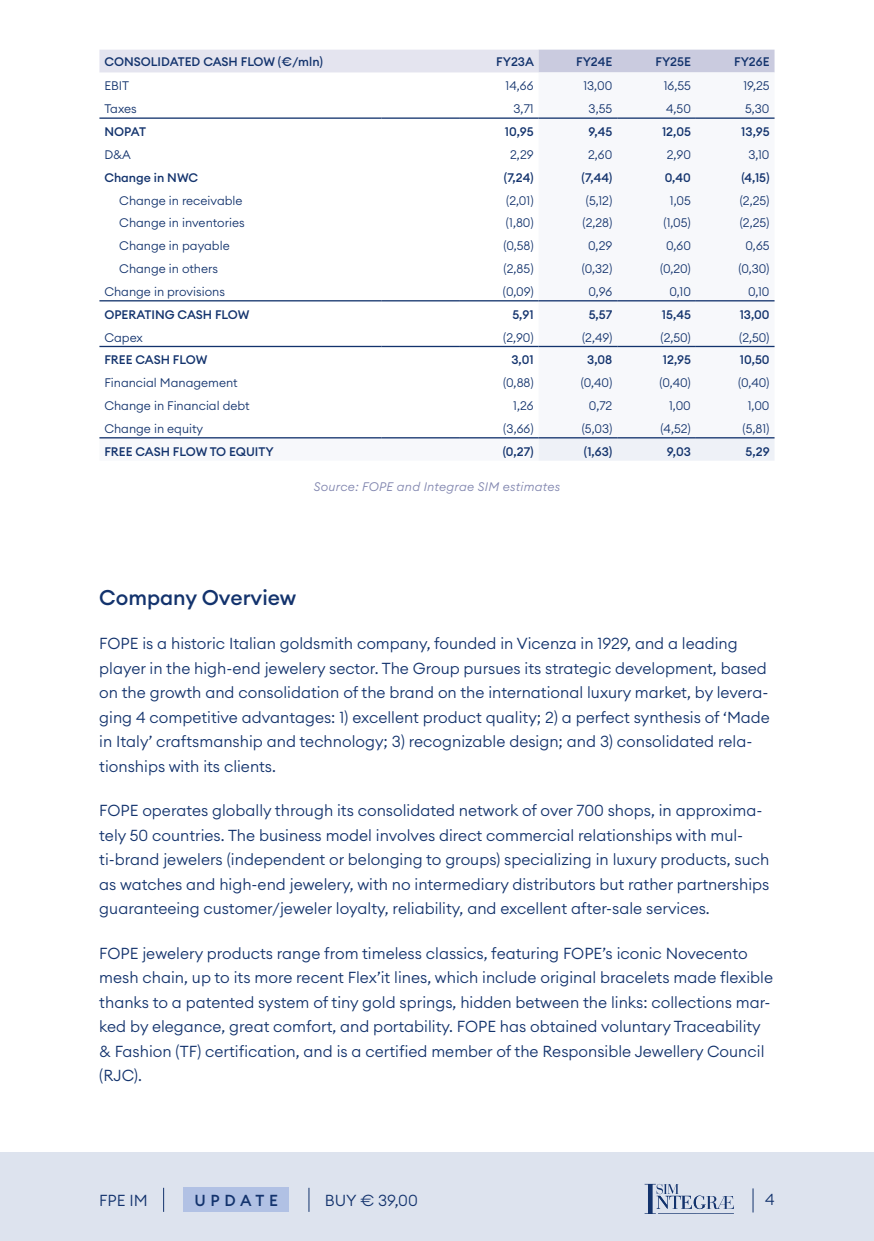
<style>
.page{position:relative;width:874px;height:1241px;background:#fff}
.page>*{position:absolute;margin:0;border:0;box-sizing:border-box;transform-origin:0 0}
.t1{font:500 21px "Euclid Circular A";color:#13336d}
.t2{font:300 15.75px/24.5px "Euclid Circular A";color:#13336d}
.t3{font:500 15.75px "Euclid Circular A";letter-spacing:.3em;color:#13336d}
.t4{font:300 12.25px "Euclid Circular A";color:#13336d}
.t5{font:500 12.25px "Euclid Circular A";color:#13336d}
.t6{font:italic 300 12.25px "Euclid Circular A";letter-spacing:.02em;color:#8186af}
</style>
<div class="page">
<div style="left:0;top:1152px;width:873px;height:88px;background:#dde3ee"></div>
<svg style="left:163px;top:1187px;width:1px;height:24px"></svg>
<div style="left:183px;top:1187px;width:106px;height:24px;background:#b1c1e4"></div>
<svg style="left:308px;top:1187px;width:1px;height:24px"></svg>
<svg style="left:752px;top:1188px;width:1px;height:24px"></svg>
<svg style="left:644px;top:1183px;width:89px;height:30px"></svg>
<svg style="left:99px;top:50px;width:675px;height:22px;background:#dbdbe9"></svg>
<svg style="left:99px;top:72px;width:675px;height:367px"></svg>
<div style="left:538px;top:438px;width:236px;height:22px;background:#eef1f7"></div>
<hr style="left:99px;top:117px;width:282px;height:2px;background:#13336d">
<hr style="left:381px;top:117px;width:78px;height:2px;background:#13336d">
<hr style="left:459px;top:117px;width:79px;height:2px;background:#13336d">
<hr style="left:538px;top:117px;width:79px;height:2px;background:#13336d">
<hr style="left:617px;top:117px;width:78px;height:2px;background:#13336d">
<hr style="left:695px;top:117px;width:79px;height:2px;background:#13336d">
<hr style="left:99px;top:300px;width:282px;height:1px;background:#13336d">
<hr style="left:381px;top:300px;width:78px;height:1px;background:#13336d">
<hr style="left:459px;top:300px;width:79px;height:1px;background:#13336d">
<hr style="left:538px;top:300px;width:79px;height:1px;background:#13336d">
<hr style="left:617px;top:300px;width:78px;height:1px;background:#13336d">
<hr style="left:695px;top:300px;width:79px;height:1px;background:#13336d">
<hr style="left:99px;top:346px;width:282px;height:1px;background:#13336d">
<hr style="left:381px;top:346px;width:78px;height:1px;background:#13336d">
<hr style="left:459px;top:346px;width:79px;height:1px;background:#13336d">
<hr style="left:538px;top:346px;width:79px;height:1px;background:#13336d">
<hr style="left:617px;top:346px;width:78px;height:1px;background:#13336d">
<hr style="left:695px;top:346px;width:79px;height:1px;background:#13336d">
<hr style="left:99px;top:437px;width:282px;height:1px;background:#13336d">
<hr style="left:381px;top:437px;width:78px;height:1px;background:#13336d">
<hr style="left:459px;top:437px;width:79px;height:1px;background:#13336d">
<hr style="left:538px;top:437px;width:79px;height:1px;background:#13336d">
<hr style="left:617px;top:437px;width:78px;height:1px;background:#13336d">
<hr style="left:695px;top:437px;width:79px;height:1px;background:#13336d">
<p class="t5" style="left:104px;top:54px;width:220px">CONSOLIDATED CASH FLOW (€/mln)</p>
<p class="t5" style="left:496px;top:54px;width:39px">FY23A</p>
<p class="t5" style="left:576px;top:54px;width:38px">FY24E</p>
<p class="t5" style="left:655px;top:54px;width:37px">FY25E</p>
<p class="t5" style="left:733px;top:54px;width:37px">FY26E</p>
<p class="t4" style="left:104px;top:78px;width:26px">EBIT</p>
<p class="t4" style="left:505px;top:78px;width:29px">14,66</p>
<p class="t4" style="left:583px;top:78px;width:30px">13,00</p>
<p class="t4" style="left:663px;top:78px;width:29px">16,55</p>
<p class="t4" style="left:743px;top:78px;width:28px">19,25</p>
<p class="t4" style="left:104px;top:101px;width:34px">Taxes</p>
<p class="t4" style="left:513px;top:101px;width:22px">3,71</p>
<p class="t4" style="left:588px;top:101px;width:25px">3,55</p>
<p class="t4" style="left:665px;top:101px;width:26px">4,50</p>
<p class="t4" style="left:744px;top:101px;width:26px">5,30</p>
<p class="t5" style="left:104px;top:124px;width:43px">NOPAT</p>
<p class="t5" style="left:504px;top:124px;width:30px">10,95</p>
<p class="t5" style="left:588px;top:124px;width:25px">9,45</p>
<p class="t5" style="left:661px;top:124px;width:30px">12,05</p>
<p class="t5" style="left:740px;top:124px;width:30px">13,95</p>
<p class="t4" style="left:104px;top:146px;width:28px">D&amp;A</p>
<p class="t4" style="left:510px;top:146px;width:25px">2,29</p>
<p class="t4" style="left:587px;top:146px;width:26px">2,60</p>
<p class="t4" style="left:666px;top:146px;width:26px">2,90</p>
<p class="t4" style="left:748px;top:146px;width:23px">3,10</p>
<p class="t5" style="left:104px;top:169px;width:95px">Change in NWC</p>
<p class="t5" style="left:503px;top:169px;width:31px">(7,24)</p>
<p class="t5" style="left:581px;top:169px;width:32px">(7,44)</p>
<p class="t5" style="left:664px;top:169px;width:28px">0,40</p>
<p class="t5" style="left:741px;top:169px;width:30px">(4,15)</p>
<p class="t4" style="left:119px;top:192px;width:125px">Change in receivable</p>
<p class="t4" style="left:506px;top:192px;width:29px">(2,01)</p>
<p class="t4" style="left:585px;top:192px;width:28px">(5,12)</p>
<p class="t4" style="left:669px;top:192px;width:22px">1,05</p>
<p class="t4" style="left:739px;top:192px;width:31px">(2,25)</p>
<p class="t4" style="left:119px;top:215px;width:127px">Change in inventories</p>
<p class="t4" style="left:505px;top:215px;width:29px">(1,80)</p>
<p class="t4" style="left:582px;top:215px;width:31px">(2,28)</p>
<p class="t4" style="left:663px;top:215px;width:29px">(1,05)</p>
<p class="t4" style="left:739px;top:215px;width:31px">(2,25)</p>
<p class="t4" style="left:119px;top:238px;width:112px">Change in payable</p>
<p class="t4" style="left:503px;top:238px;width:32px">(0,58)</p>
<p class="t4" style="left:588px;top:238px;width:25px">0,29</p>
<p class="t4" style="left:665px;top:238px;width:26px">0,60</p>
<p class="t4" style="left:745px;top:238px;width:25px">0,65</p>
<p class="t4" style="left:119px;top:261px;width:100px">Change in others</p>
<p class="t4" style="left:503px;top:261px;width:32px">(2,85)</p>
<p class="t4" style="left:581px;top:261px;width:32px">(0,32)</p>
<p class="t4" style="left:659px;top:261px;width:32px">(0,20)</p>
<p class="t4" style="left:738px;top:261px;width:33px">(0,30)</p>
<p class="t4" style="left:104px;top:283px;width:122px">Change in provisions</p>
<p class="t4" style="left:502px;top:283px;width:32px">(0,09)</p>
<p class="t4" style="left:588px;top:283px;width:25px">0,96</p>
<p class="t4" style="left:669px;top:283px;width:23px">0,10</p>
<p class="t4" style="left:747px;top:283px;width:23px">0,10</p>
<p class="t5" style="left:104px;top:306px;width:147px">OPERATING CASH FLOW</p>
<p class="t5" style="left:512px;top:306px;width:23px">5,91</p>
<p class="t5" style="left:588px;top:306px;width:25px">5,57</p>
<p class="t5" style="left:661px;top:306px;width:30px">15,45</p>
<p class="t5" style="left:739px;top:306px;width:31px">13,00</p>
<p class="t4" style="left:104px;top:329px;width:40px">Capex</p>
<p class="t4" style="left:503px;top:329px;width:32px">(2,90)</p>
<p class="t4" style="left:581px;top:329px;width:32px">(2,49)</p>
<p class="t4" style="left:660px;top:329px;width:32px">(2,50)</p>
<p class="t4" style="left:738px;top:329px;width:32px">(2,50)</p>
<p class="t5" style="left:104px;top:352px;width:104px">FREE CASH FLOW</p>
<p class="t5" style="left:511px;top:352px;width:24px">3,01</p>
<p class="t5" style="left:587px;top:352px;width:27px">3,08</p>
<p class="t5" style="left:662px;top:352px;width:30px">12,95</p>
<p class="t5" style="left:739px;top:352px;width:31px">10,50</p>
<p class="t4" style="left:104px;top:375px;width:135px">Financial Management</p>
<p class="t4" style="left:503px;top:375px;width:32px">(0,88)</p>
<p class="t4" style="left:580px;top:375px;width:33px">(0,40)</p>
<p class="t4" style="left:659px;top:375px;width:33px">(0,40)</p>
<p class="t4" style="left:737px;top:375px;width:33px">(0,40)</p>
<p class="t4" style="left:104px;top:398px;width:147px">Change in Financial debt</p>
<p class="t4" style="left:513px;top:398px;width:22px">1,26</p>
<p class="t4" style="left:588px;top:398px;width:25px">0,72</p>
<p class="t4" style="left:668px;top:398px;width:23px">1,00</p>
<p class="t4" style="left:747px;top:398px;width:23px">1,00</p>
<p class="t4" style="left:104px;top:420px;width:100px">Change in equity</p>
<p class="t4" style="left:503px;top:420px;width:32px">(3,66)</p>
<p class="t4" style="left:581px;top:420px;width:32px">(5,03)</p>
<p class="t4" style="left:660px;top:420px;width:32px">(4,52)</p>
<p class="t4" style="left:742px;top:420px;width:29px">(5,81)</p>
<p class="t5" style="left:104px;top:443px;width:171px">FREE CASH FLOW TO EQUITY</p>
<p class="t5" style="left:502px;top:443px;width:32px">(0,27)</p>
<p class="t5" style="left:583px;top:443px;width:30px">(1,63)</p>
<p class="t5" style="left:666px;top:443px;width:25px">9,03</p>
<p class="t5" style="left:745px;top:443px;width:26px">5,29</p>
<p class="t6" style="left:313px;top:478px;width:248px">Source: FOPE and Integrae SIM estimates</p>
<h1 class="t1" style="left:99px;top:583px;width:198px">Company Overview</h1>
<p class="t2" style="left:99px;top:631px;width:671px">FOPE is a historic Italian goldsmith company, founded in Vicenza in 1929, and a leading player in the high-end jewelery sector. The Group pursues its strategic development, based on the growth and consolidation of the brand on the international luxury market, by levera&shy;ging 4 competitive advantages: 1) excellent product quality; 2) a perfect synthesis of ‘Made in Italy’ craftsmanship and technology; 3) recognizable design; and 3) consolidated rela&shy;tionships with its clients.</p>
<p class="t2" style="left:99px;top:798px;width:671px">FOPE operates globally through its consolidated network of over 700 shops, in approxima&shy;tely 50 countries. The business model involves direct commercial relationships with mul&shy;ti-brand jewelers (independent or belonging to groups) specializing in luxury products, such as watches and high-end jewelery, with no intermediary distributors but rather partnerships guaranteeing customer/jeweler loyalty, reliability, and excellent after-sale services.</p>
<p class="t2" style="left:99px;top:940px;width:675px">FOPE jewelery products range from timeless classics, featuring FOPE’s iconic Novecento mesh chain, up to its more recent Flex’it lines, which include original bracelets made flexible thanks to a patented system of tiny gold springs, hidden between the links: collections mar&shy;ked by elegance, great comfort, and portability. FOPE has obtained voluntary Traceability &amp; Fashion (TF) certification, and is a certified member of the Responsible Jewellery Council (RJC).</p>
<p class="t2" style="left:99px;top:1187px;width:50px">FPE IM</p>
<p class="t3" style="left:194px;top:1190px;width:85px">UPDATE</p>
<p class="t2" style="left:325px;top:1187px;width:94px">BUY € 39,00</p>
<p class="t2" style="left:764px;top:1186px;width:11px">4</p>
</div>
